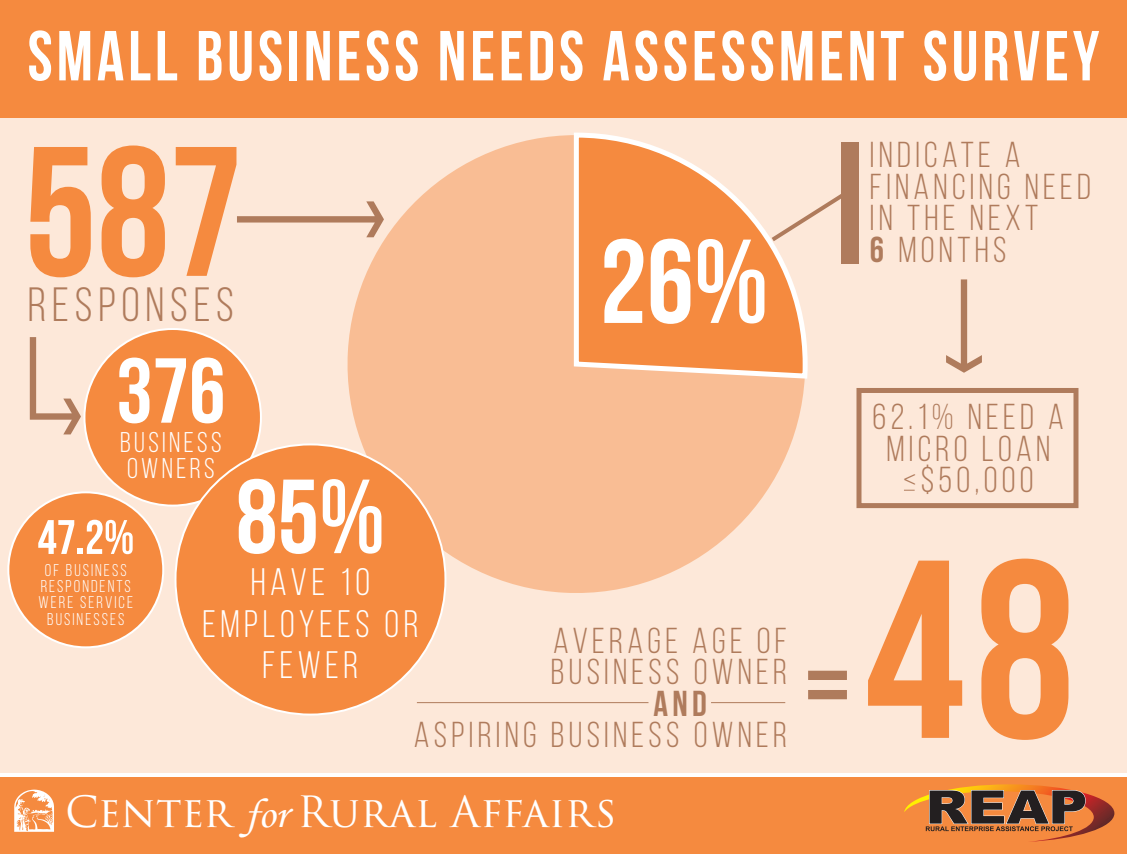
<style>
.page{position:relative;width:1127px;height:854px;background:#fff}
.page>*{position:absolute;margin:0;border:0;box-sizing:border-box;transform-origin:0 0}
.t1{font:700 184px "Bebas Neue";color:#f58a3f}
.t2{font:700 119px "Bebas Neue";color:#fff}
.t3{font:700 119px "Bebas Neue";color:#af7b5c}
.t4{font:700 105px "Bebas Neue";color:#fff}
.t5{font:700 91.9px "Bebas Neue";color:#fff}
.t6{font:700 70.6px "Bebas Neue";letter-spacing:.06em;color:#fff;scale:.95 1}
.t7{font:48px "Bebas Neue";letter-spacing:.12em;color:#af7b5c}
.t8{font:42px "Trajan Pro 3";color:#fff}
.t9{font:38.2px/41.1px "Bebas Neue";letter-spacing:.12em;color:#fff;text-align:center}
.t10{font:36px/31.6px "Bebas Neue";letter-spacing:.12em;color:#af7b5c}
.t11{font:36px "Bebas Neue";color:#af7b5c}
.t12{font:28.5px/26.8px "Bebas Neue";letter-spacing:.12em;color:#fff}
.t13{font:17px/16.3px "Bebas Neue";letter-spacing:.12em;color:#fff;text-align:center}
.s1{font-family:"Monotype Corsiva"}
.s2{font-style:inherit}
</style>
<div class="page">
<div style="left:0;top:0;width:1127px;height:772px;background:#fde8d9"></div>
<div style="left:0;top:777px;width:1127px;height:76px;background:#f58a3f"></div>
<svg style="left:904px;top:784px;width:210px;height:57px"></svg>
<svg style="left:14px;top:789px;width:40px;height:42px"></svg>
<div style="left:0;top:0;width:1127px;height:118px;background:#f58a3f"></div>
<div style="left:84px;top:329px;width:177px;height:176px;background:#f58a3f;border-radius:50%"></div>
<div style="left:8px;top:492px;width:155px;height:155px;background:#f58a3f;border-radius:50%"></div>
<svg style="left:38px;top:519px;width:95px;height:35px"></svg>
<svg style="left:30px;top:337px;width:51px;height:97px"></svg>
<svg style="left:348px;top:135px;width:457px;height:458px;fill:#f9bd94"></svg>
<svg style="left:571px;top:132px;width:237px;height:249px"></svg>
<svg style="left:767px;top:189px;width:74px;height:56px"></svg>
<div style="left:841px;top:142px;width:18px;height:121px;background:#af7b5c"></div>
<div style="left:856px;top:388px;width:222px;height:120px;border:5px solid #af7b5c"></div>
<svg style="left:237px;top:201px;width:147px;height:36px"></svg>
<svg style="left:946px;top:279px;width:36px;height:94px"></svg>
<svg style="left:868px;top:560px;width:94px;height:177px"></svg>
<svg style="left:981px;top:558px;width:87px;height:181px"></svg>
<hr style="left:711px;top:702px;width:74px;height:1px;background:#af7b5c">
<hr style="left:417px;top:702px;width:231px;height:1px;background:#af7b5c">
<div style="left:175px;top:444px;width:270px;height:270px;background:#f58a3f;border-radius:50%"></div>
<h3 class="t6" style="left:28px;top:17px;width:1130px">SMALL BUSINESS NEEDS ASSESSMENT SURVEY</h3>
<h1 class="t1" style="left:24px;top:111px;width:220px">587</h1>
<h3 class="t7" style="left:28px;top:278px;width:208px">RESPONSES</h3>
<h2 class="t2" style="left:600px;top:216px;width:170px">26%</h2>
<h3 class="t5" style="left:116px;top:340px;width:111px">376</h3>
<p class="t12" style="left:120px;top:428px;width:103px">BUSINESS<br>OWNERS</p>
<h3 class="t4" style="left:236px;top:459px;width:150px">85%</h3>
<p class="t9" style="left:202px;top:561px;width:218px">HAVE 10<br>EMPLOYEES OR<br>FEWER</p>
<p class="t13" style="left:39px;top:561px;width:96px">OF BUSINESS<br>RESPONDENTS<br>WERE SERVICE<br>BUSINESSES</p>
<p class="t10" style="left:551px;top:624px;width:238px">AVERAGE AGE OF<br>BUSINESS OWNER</p>
<p class="t10" style="left:414px;top:719px;width:375px">ASPIRING BUSINESS OWNER</p>
<p class="t11" style="left:654px;top:684px;width:55px">and</p>
<p class="t8" style="left:65px;top:782px;width:553px">Center <span class="s1">for</span> Rural Affairs</p>
<h2 class="t3" style="left:804px;top:620px;width:49px">=</h2>
<p class="t10" style="left:870px;top:139px;width:223px">INDICATE A<br>FINANCING NEED<br>IN THE NEXT<br><span class="s2">6</span> MONTHS</p>
<p class="t10" style="left:873px;top:400px;width:193px;text-align:center">62.1% NEED A<br>MICRO LOAN &lt;$50,000</p>
</div>
